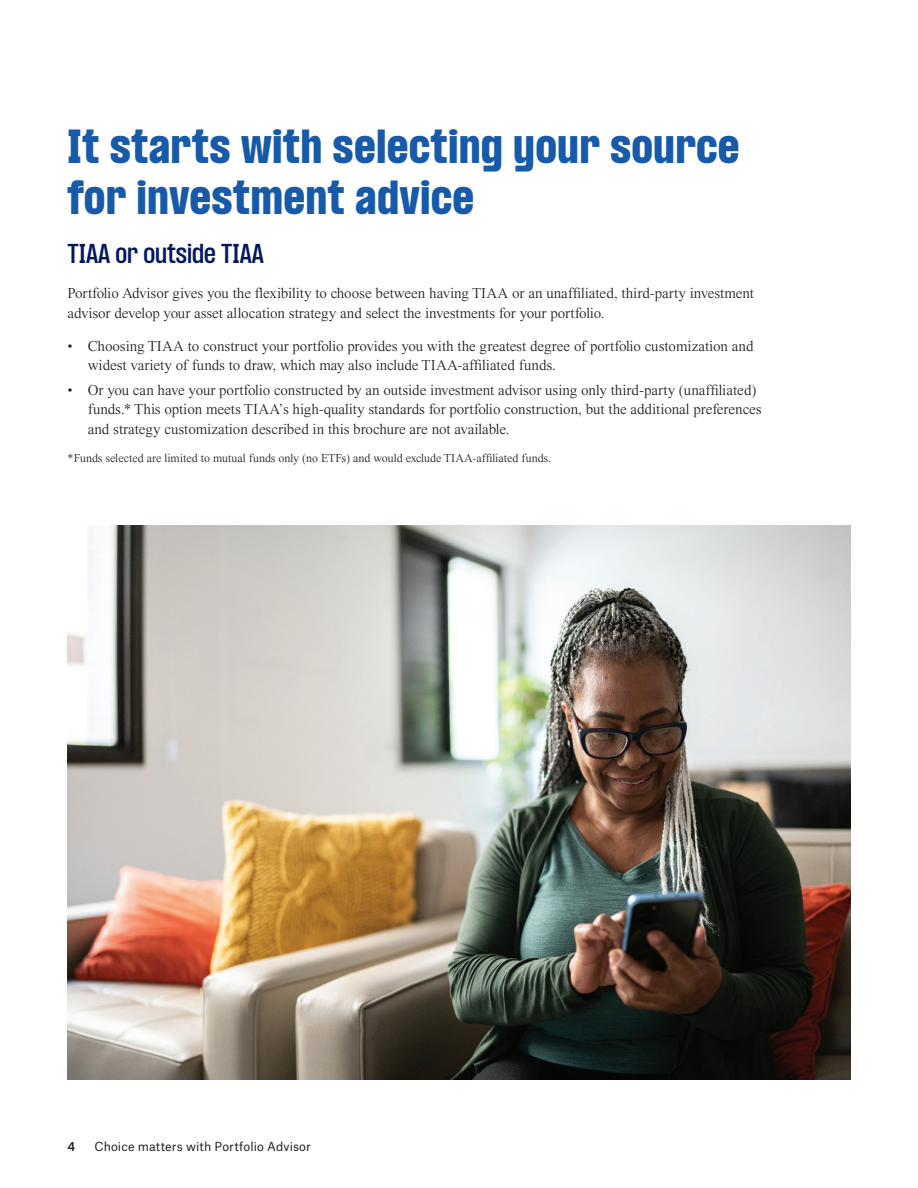
<style>
.page{position:relative;width:918px;height:1188px;background:#fff}
.page>*{position:absolute;margin:0;border:0;box-sizing:border-box;transform-origin:0 0}
.Page_headline{font:900 condensed 42px/50.4px "PP Formula";letter-spacing:.02em;color:#185aaa}
.Subtitle_in_body{font:600 condensed 24px "PP Formula";color:#04175c}
.Body_copy{font:300 15px/19.5px "Times Now";letter-spacing:-.005em;color:#231f20}
.asterik_copy{font:300 12px "Times Now";letter-spacing:-.005em;color:#231f20}
._17A_Page_Number_Folio_L_FG_8_10{font:12px "Atlas Grotesk";letter-spacing:.005em;color:#231f20}
._17A_Page_Number_Folio_L_FG_8_10-2{font:500 12px "Atlas Grotesk";color:#231f20}
</style>
<div class="page">
<img style="left:68px;top:526px;width:782px;height:554px">
<p class="Page_headline" style="left:68px;top:121px;width:673px">It starts with selecting your source for investment advice</p>
<p class="Subtitle_in_body" style="left:68px;top:238px;width:198px">TIAA or outside TIAA</p>
<p class="Body_copy" style="left:68px;top:284px;width:688px">Portfolio Advisor gives you the flexibility to choose between having TIAA or an unaffiliated, third-party investment advisor develop your asset allocation strategy and select the investments for your portfolio.</p>
<p class="Body_copy" style="left:88px;top:336px;width:667px;text-indent:-20px">• Choosing TIAA to construct your portfolio provides you with the greatest degree of portfolio customization and widest variety of funds to draw, which may also include TIAA-affiliated funds.</p>
<p class="Body_copy" style="left:88px;top:380px;width:675px;text-indent:-20px">• Or you can have your portfolio constructed by an outside investment advisor using only third-party (unaffiliated) funds.* This option meets TIAA’s high-quality standards for portfolio construction, but the additional preferences and strategy customization described in this brochure are not available.</p>
<p class="asterik_copy" style="left:68px;top:451px;width:485px">*Funds selected are limited to mutual funds only (no ETFs) and would exclude TIAA-affiliated funds.</p>
<p class="_17A_Page_Number_Folio_L_FG_8_10-2" style="left:68px;top:1136px;width:9px">4</p>
<p class="_17A_Page_Number_Folio_L_FG_8_10" style="left:94px;top:1136px;width:218px">Choice matters with Portfolio Advisor</p>
</div>
